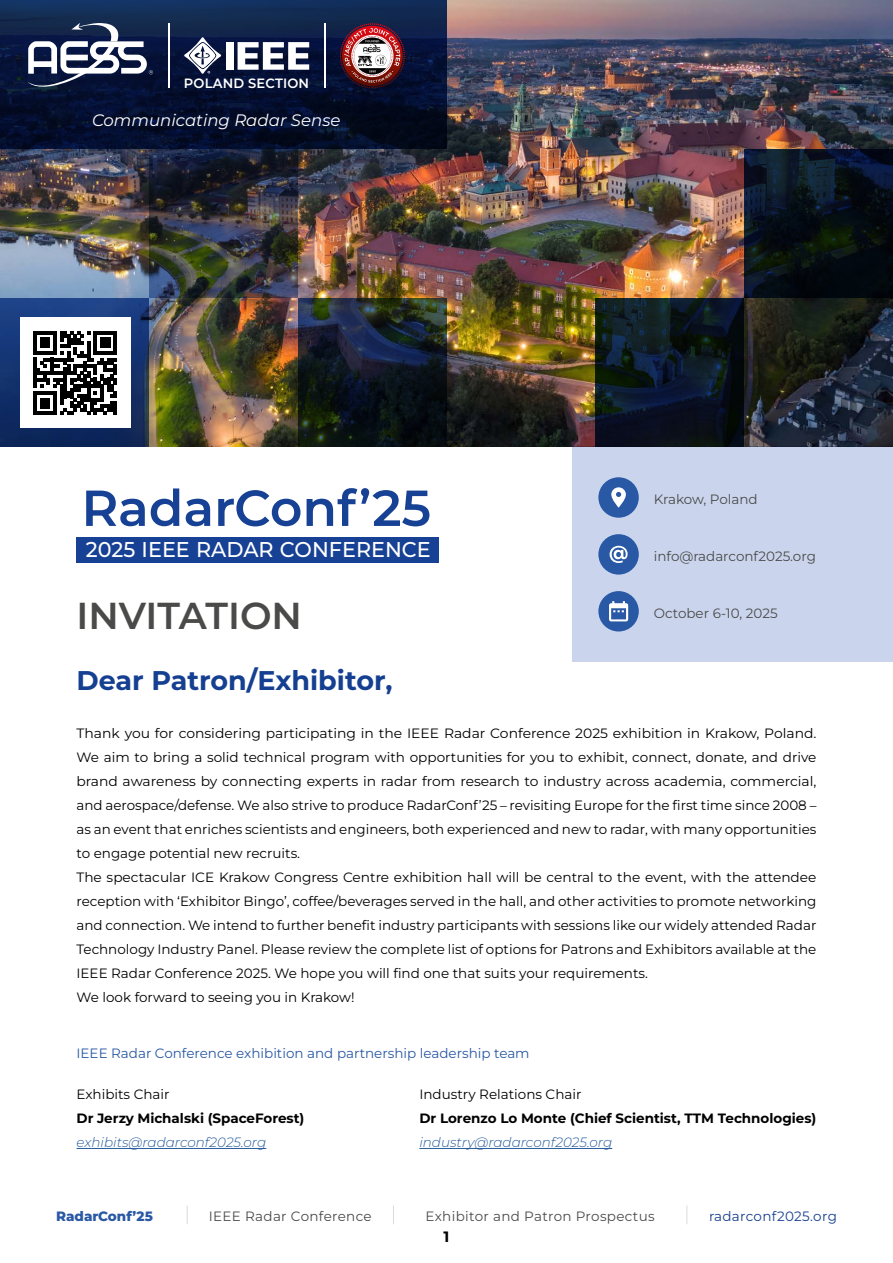
<style>
.page{position:relative;width:893px;height:1263px;background:#fff}
.page>*{position:absolute;margin:0;border:0;box-sizing:border-box;transform-origin:0 0}
.t1{font:600 50.4px "Montserrat";color:#164194}
.t2{font:600 37.5px "Montserrat";color:#4a4a49}
.t3{font:700 27px "Montserrat";color:#153f90}
.t4{font:500 21.3px "Montserrat";color:#fff}
.t5{font:italic 16.5px "Montserrat";color:#fff}
.t6{font:700 15px "Montserrat";color:#000}
.t7{font:13.5px/24px "Montserrat";color:#000}
.t8{font:700 13.5px "Montserrat";color:#000}
.t9{font:13.5px "Montserrat";color:#2958a5}
.t10{font:italic 300 13.5px "Montserrat";color:#275b9b}
.t11{font:13.5px "Montserrat";letter-spacing:.005em;color:#4a4a49}
.t12{font:13.5px "Montserrat";letter-spacing:.025em;color:#4a4a49}
.t13{font:13.5px "Montserrat";letter-spacing:.025em;color:#153f90}
.t14{font:600 13.5px "Montserrat";letter-spacing:.015em;color:#fff}
.t15{font:800 13.5px "Montserrat";color:#2958a5}
</style>
<div class="page">
<svg style="left:187px;top:1205px;width:1px;height:19px"></svg>
<svg style="left:393px;top:1205px;width:1px;height:19px"></svg>
<svg style="left:686px;top:1205px;width:1px;height:19px"></svg>
<img style="left:0;top:0;width:893px;height:446px">
<hr style="left:77px;top:1148px;width:189px;height:1px;background:#275b9b">
<svg style="left:0;top:0;width:446px;height:149px;background:#081638"></svg>
<div style="left:573px;top:446px;width:320px;height:216px;background:#cad5ed"></div>
<img style="left:149px;top:149px;width:149px;height:149px">
<svg style="left:298px;top:298px;width:148px;height:148px;background:#131d24"></svg>
<svg style="left:0;top:298px;width:149px;height:148px;background:#18356f"></svg>
<svg style="left:595px;top:298px;width:149px;height:148px;background:#0b1621"></svg>
<svg style="left:744px;top:149px;width:149px;height:149px;background:#07111a"></svg>
<div style="left:77px;top:537px;width:362px;height:26px;background:#164194"></div>
<hr style="left:168px;top:23px;width:1px;height:65px;background:#fff">
<hr style="left:324px;top:23px;width:1px;height:65px;background:#fff">
<div style="left:226px;top:42px;width:8px;height:28px;background:#fff"></div>
<svg style="left:238px;top:42px;width:71px;height:28px"></svg>
<svg style="left:184px;top:37px;width:37px;height:37px"></svg>
<svg style="left:28px;top:23px;width:125px;height:66px"></svg>
<img style="left:342px;top:23px;width:60px;height:60px">
<div style="left:598px;top:477px;width:41px;height:41px;background:#2958a5;border-radius:50%"></div>
<svg style="left:611px;top:487px;width:15px;height:21px"></svg>
<div style="left:598px;top:591px;width:41px;height:40px;background:#2958a5;border-radius:50%"></div>
<svg style="left:609px;top:601px;width:19px;height:20px"></svg>
<div style="left:598px;top:534px;width:41px;height:41px;background:#2958a5;border-radius:50%"></div>
<svg style="left:610px;top:546px;width:18px;height:17px"></svg>
<div style="left:20px;top:318px;width:111px;height:110px;background:#fff"></div>
<svg style="left:33px;top:331px;width:84px;height:84px"></svg>
<hr style="left:419px;top:1148px;width:193px;height:1px;background:#275b9b">
<p class="t14" style="left:184px;top:73px;width:127px">POLAND SECTION</p>
<p class="t5" style="left:92px;top:109px;width:250px">Communicating Radar Sense</p>
<h1 class="t1" style="left:81px;top:472px;width:351px">RadarConf’25</h1>
<h3 class="t4" style="left:86px;top:535px;width:346px">2025 IEEE RADAR CONFERENCE</h3>
<h2 class="t2" style="left:77px;top:589px;width:227px">INVITATION</h2>
<h3 class="t3" style="left:77px;top:661px;width:317px">Dear Patron/Exhibitor,</h3>
<p class="t11" style="left:654px;top:490px;width:105px">Krakow, Poland</p>
<p class="t11" style="left:654px;top:547px;width:164px">info@radarconf2025.org</p>
<p class="t11" style="left:654px;top:604px;width:126px">October 6-10, 2025</p>
<p class="t7" style="left:77px;top:720px;width:741px">Thank you for considering participating in the IEEE Radar Conference 2025 exhibition in Krakow, Poland.<br>We aim to bring a solid technical program with opportunities for you to exhibit, connect, donate, and drive brand awareness by connecting experts in radar from research to industry across academia, commercial, and aerospace/defense. We also strive to produce RadarConf’25 – revisiting Europe for the first time since 2008 – as an event that enriches scientists and engineers, both experienced and new to radar, with many opportunities to engage potential new recruits.<br>The spectacular ICE Krakow Congress Centre exhibition hall will be central to the event, with the attendee reception with ‘Exhibitor Bingo’, coffee/beverages served in the hall, and other activities to promote networking and connection. We intend to further benefit industry participants with sessions like our widely attended Radar Technology Industry Panel. Please review the complete list of options for Patrons and Exhibitors available at the IEEE Radar Conference 2025. We hope you will find one that suits your requirements.<br>We look forward to seeing you in Krakow!</p>
<p class="t9" style="left:77px;top:1044px;width:455px">IEEE Radar Conference exhibition and partnership leadership team</p>
<p class="t7" style="left:77px;top:1082px;width:95px">Exhibits Chair</p>
<p class="t8" style="left:77px;top:1108px;width:229px">Dr Jerzy Michalski (SpaceForest)</p>
<p class="t10" style="left:77px;top:1133px;width:191px">exhibits@radarconf2025.org</p>
<p class="t7" style="left:419px;top:1082px;width:164px">Industry Relations Chair</p>
<p class="t8" style="left:419px;top:1108px;width:399px">Dr Lorenzo Lo Monte (Chief Scientist, TTM Technologies)</p>
<p class="t10" style="left:419px;top:1133px;width:194px">industry@radarconf2025.org</p>
<p class="t15" style="left:56px;top:1207px;width:98px">RadarConf’25</p>
<p class="t12" style="left:209px;top:1207px;width:164px">IEEE Radar Conference</p>
<p class="t12" style="left:425px;top:1207px;width:231px">Exhibitor and Patron Prospectus</p>
<p class="t13" style="left:709px;top:1207px;width:129px">radarconf2025.org</p>
<p class="t6" style="left:444px;top:1226px;width:7px">1</p>
</div>
